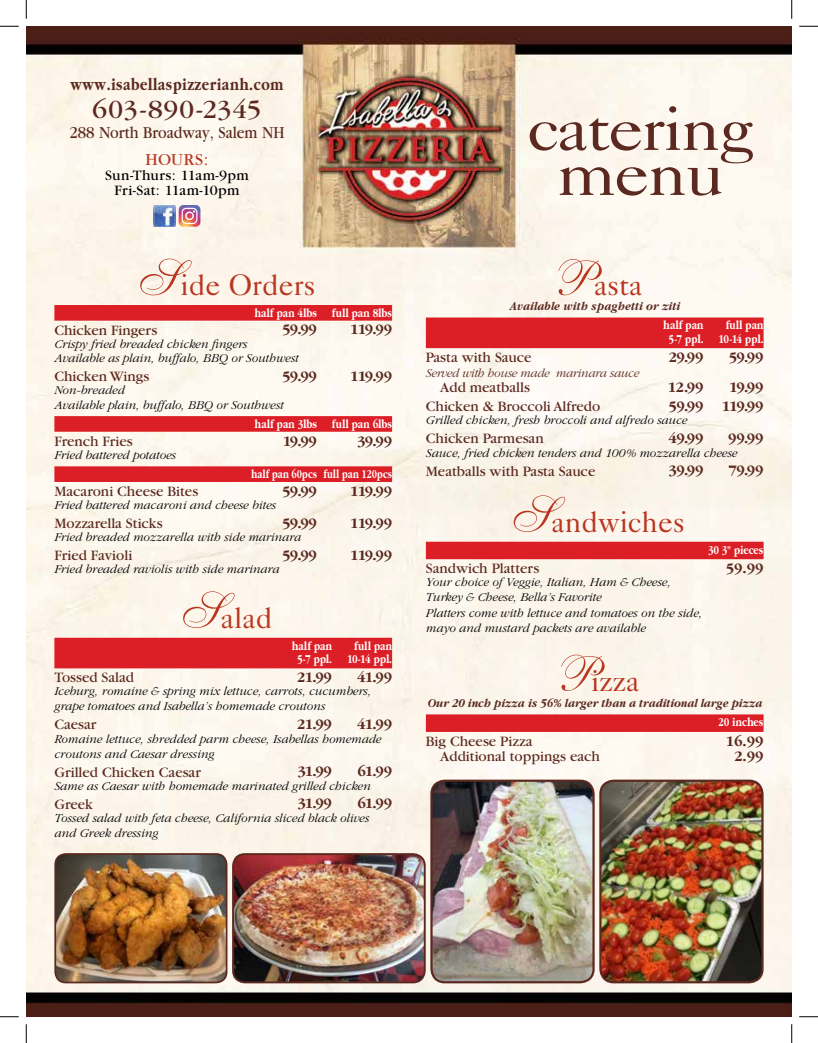
<style>
.page{position:relative;width:818px;height:1043px;background:#fff}
.page>*{position:absolute;margin:0;border:0;box-sizing:border-box;transform-origin:0 0}
.t1{font:62.5px/45px "Caslon Five Forty";letter-spacing:-.03em;color:#5b291f;text-align:center;scale:1.14 1}
.t2{font:30px "Caslon Five Forty";color:#b83620}
.t3{font:27.5px "Garamond";letter-spacing:.03em;color:#5b291f}
.t4{font:700 17.5px "Garamond";letter-spacing:.04em;color:#5b291f;scale:.8 1}
.t5{font:17.5px "Garamond";color:#5b291f;scale:.9 1}
.t6{font:17.5px "Garamond";letter-spacing:.02em;color:#b83620}
.t7{font:15px "Garamond";color:#5b291f}
.t8{font:700 15px "Garamond";letter-spacing:-.015em;color:#5b291f}
.t9{font:15px/15px "Garamond";letter-spacing:.01em;color:#000;text-align:center}
.t10{font:italic 300 12.5px/15.2px "Garamond";color:#000}
.t11{font:700 12.5px/13.8px "Garamond";letter-spacing:.01em;color:#fff;text-align:center;scale:.8 1}
.t12{font:italic 700 12.5px "Garamond";color:#5b291f;scale:.9 1}
.t13{font:italic 300 12.5px "Garamond";letter-spacing:-.02em;color:#5b291f}
.t14{font:700 12.5px "Garamond";letter-spacing:.01em;color:#fff;scale:.75 1}
.s1{font-family:"Shelley Allegro Script";font-size:50px}
</style>
<div class="page">
<img style="left:26px;top:26px;width:765px;height:990px">
<svg style="left:54px;top:305px;width:338px;height:177px;fill:#fcf7ec"></svg>
<div style="left:426px;top:541px;width:337px;height:18px;background:#dc1f26"></div>
<div style="left:54px;top:637px;width:338px;height:31px;background:#dc1f26"></div>
<div style="left:426px;top:317px;width:337px;height:31px;background:#dc1f26"></div>
<img style="left:55px;top:854px;width:171px;height:128px">
<div style="left:54px;top:853px;width:173px;height:130px;border:2px solid #5b291f;border-radius:11px"></div>
<img style="left:431px;top:780px;width:162px;height:202px">
<div style="left:430px;top:779px;width:164px;height:204px;border:2px solid #5b291f;border-radius:13px"></div>
<img style="left:600px;top:780px;width:162px;height:202px">
<div style="left:599px;top:779px;width:164px;height:204px;border:2px solid #5b291f;border-radius:13px"></div>
<img style="left:233px;top:854px;width:191px;height:128px">
<div style="left:232px;top:853px;width:193px;height:130px;border:2px solid #5b291f;border-radius:12px"></div>
<svg style="left:426px;top:714px;width:337px;height:18px;background:#dc242b"></svg>
<svg style="left:179px;top:205px;width:21px;height:22px"></svg>
<img style="left:153px;top:205px;width:22px;height:22px">
<svg style="left:0;top:25px;width:19px;height:2px"></svg>
<svg style="left:799px;top:25px;width:19px;height:2px"></svg>
<svg style="left:0;top:1016px;width:19px;height:1px"></svg>
<svg style="left:799px;top:1016px;width:19px;height:1px"></svg>
<svg style="left:25px;top:0;width:2px;height:19px"></svg>
<svg style="left:25px;top:1024px;width:2px;height:18px"></svg>
<svg style="left:791px;top:0;width:1px;height:19px"></svg>
<svg style="left:791px;top:1024px;width:1px;height:18px"></svg>
<h3 class="t4" style="left:71px;top:75px;width:267px">www.isabellaspizzerianh.com</h3>
<h3 class="t3" style="left:93px;top:95px;width:170px">603-890-2345</h3>
<h3 class="t5" style="left:69px;top:123px;width:241px">288 North Broadway, Salem NH</h3>
<h3 class="t6" style="left:146px;top:150px;width:64px">HOURS:</h3>
<p class="t9" style="left:105px;top:168px;width:145px">Sun-Thurs: 11am-9pm<br>Fri-Sat: 11am-10pm</p>
<h2 class="t2" style="left:131px;top:266px;width:186px"><span class="s1">S</span> ide Orders</h2>
<p class="t11" style="left:254px;top:306px;width:174px">half pan 4lbs full pan 8lbs</p>
<p class="t7" style="left:54px;top:322px;width:104px">Chicken Fingers</p>
<p class="t8" style="left:282px;top:322px;width:36px">59.99</p>
<p class="t8" style="left:350px;top:322px;width:43px">119.99</p>
<p class="t10" style="left:54px;top:337px;width:246px;line-height:14.4px">Crispy fried breaded chicken fingers<br>Available as plain, buffalo, BBQ or Southwest</p>
<p class="t7" style="left:54px;top:368px;width:96px">Chicken Wings</p>
<p class="t8" style="left:282px;top:368px;width:36px">59.99</p>
<p class="t8" style="left:350px;top:368px;width:43px">119.99</p>
<p class="t10" style="left:54px;top:383px;width:231px;line-height:14.4px">Non-breaded<br>Available plain, buffalo, BBQ or Southwest</p>
<p class="t11" style="left:254px;top:417px;width:173px">half pan 3lbs full pan 6lbs</p>
<p class="t7" style="left:54px;top:433px;width:80px">French Fries</p>
<p class="t8" style="left:283px;top:433px;width:36px">19.99</p>
<p class="t8" style="left:357px;top:433px;width:36px">39.99</p>
<p class="t10" style="left:54px;top:447px;width:123px">Fried battered potatoes</p>
<p class="t14" style="left:251px;top:467px;width:189px">half pan 60pcs full pan 120pcs</p>
<p class="t7" style="left:54px;top:483px;width:145px">Macaroni Cheese Bites</p>
<p class="t8" style="left:282px;top:483px;width:36px">59.99</p>
<p class="t8" style="left:350px;top:483px;width:43px">119.99</p>
<p class="t10" style="left:54px;top:498px;width:223px">Fried battered macaroni and cheese bites</p>
<p class="t7" style="left:54px;top:515px;width:110px">Mozzarella Sticks</p>
<p class="t8" style="left:282px;top:515px;width:36px">59.99</p>
<p class="t8" style="left:350px;top:515px;width:43px">119.99</p>
<p class="t10" style="left:54px;top:530px;width:248px">Fried breaded mozzarella with side marinara</p>
<p class="t7" style="left:54px;top:547px;width:79px">Fried Favioli</p>
<p class="t8" style="left:282px;top:547px;width:36px">59.99</p>
<p class="t8" style="left:350px;top:547px;width:43px">119.99</p>
<p class="t10" style="left:54px;top:562px;width:226px">Fried breaded raviolis with side marinara</p>
<h2 class="t2" style="left:174px;top:599px;width:100px"><span class="s1">S</span> alad</h2>
<p class="t11" style="left:292px;top:639px;width:52px">half pan<br>5-7 ppl.</p>
<p class="t11" style="left:347px;top:639px;width:58px">full pan<br>10-14 ppl.</p>
<p class="t7" style="left:54px;top:670px;width:81px">Tossed Salad</p>
<p class="t8" style="left:297px;top:669px;width:37px">21.99</p>
<p class="t8" style="left:357px;top:669px;width:37px">41.99</p>
<p class="t10" style="left:54px;top:684px;width:318px">Iceburg, romaine &amp; spring mix lettuce, carrots, cucumbers, grape tomatoes and Isabella’s homemade croutons</p>
<p class="t7" style="left:54px;top:717px;width:43px">Caesar</p>
<p class="t8" style="left:297px;top:716px;width:37px">21.99</p>
<p class="t8" style="left:357px;top:716px;width:37px">41.99</p>
<p class="t10" style="left:54px;top:731px;width:328px">Romaine lettuce, shredded parm cheese, Isabellas homemade croutons and Caesar dressing</p>
<p class="t7" style="left:54px;top:764px;width:148px">Grilled Chicken Caesar</p>
<p class="t8" style="left:297px;top:763px;width:36px">31.99</p>
<p class="t8" style="left:357px;top:763px;width:36px">61.99</p>
<p class="t10" style="left:54px;top:778px;width:318px">Same as Caesar with homemade marinated grilled chicken</p>
<p class="t7" style="left:54px;top:796px;width:40px">Greek</p>
<p class="t8" style="left:297px;top:795px;width:36px">31.99</p>
<p class="t8" style="left:357px;top:795px;width:36px">61.99</p>
<p class="t10" style="left:54px;top:810px;width:316px">Tossed salad with feta cheese, California sliced black olives and Greek dressing</p>
<h1 class="t1" style="left:527px;top:105px;width:200px">catering menu</h1>
<h2 class="t2" style="left:547px;top:266px;width:97px"><span class="s1">P</span> asta</h2>
<p class="t12" style="left:509px;top:299px;width:191px">Available with spaghetti or ziti</p>
<p class="t7" style="left:426px;top:349px;width:107px">Pasta with Sauce</p>
<p class="t13" style="left:426px;top:367px;width:215px">Served with house made marinara sauce</p>
<p class="t11" style="left:663px;top:319px;width:52px">half pan<br>5-7 ppl.</p>
<p class="t11" style="left:718px;top:319px;width:58px">full pan<br>10-14 ppl.</p>
<p class="t8" style="left:668px;top:349px;width:37px">29.99</p>
<p class="t8" style="left:728px;top:349px;width:36px">59.99</p>
<p class="t7" style="left:440px;top:380px;width:91px">Add meatballs</p>
<p class="t8" style="left:667px;top:379px;width:37px">12.99</p>
<p class="t8" style="left:729px;top:379px;width:36px">19.99</p>
<p class="t7" style="left:426px;top:399px;width:176px">Chicken &amp; Broccoli Alfredo</p>
<p class="t8" style="left:668px;top:398px;width:96px">59.99 119.99</p>
<p class="t10" style="left:426px;top:413px;width:263px">Grilled chicken, fresh broccoli and alfredo sauce</p>
<p class="t7" style="left:426px;top:431px;width:119px">Chicken Parmesan</p>
<p class="t8" style="left:668px;top:430px;width:36px">49.99</p>
<p class="t8" style="left:728px;top:430px;width:37px">99.99</p>
<p class="t10" style="left:426px;top:445px;width:313px">Sauce, fried chicken tenders and 100% mozzarella cheese</p>
<p class="t7" style="left:426px;top:463px;width:171px">Meatballs with Pasta Sauce</p>
<p class="t8" style="left:668px;top:462px;width:36px">39.99</p>
<p class="t8" style="left:728px;top:462px;width:37px">79.99</p>
<h2 class="t2" style="left:504px;top:503px;width:182px"><span class="s1">S</span> andwiches</h2>
<p class="t11" style="left:708px;top:543px;width:71px">30 3" pieces</p>
<p class="t7" style="left:426px;top:560px;width:115px">Sandwich Platters</p>
<p class="t8" style="left:725px;top:560px;width:39px">59.99</p>
<p class="t10" style="left:426px;top:575px;width:278px">Your choice of Veggie, Italian, Ham &amp; Cheese, Turkey &amp; Cheese, Bella’s Favorite<br>Platters come with lettuce and tomatoes on the side, mayo and mustard packets are available</p>
<h2 class="t2" style="left:550px;top:662px;width:91px"><span class="s1">P</span>izza</h2>
<p class="t12" style="left:427px;top:696px;width:373px">Our 20 inch pizza is 56% larger than a traditional large pizza</p>
<p class="t11" style="left:718px;top:715px;width:58px">20 inches</p>
<p class="t7" style="left:426px;top:733px;width:108px">Big Cheese Pizza</p>
<p class="t8" style="left:725px;top:733px;width:39px">16.99</p>
<p class="t7" style="left:440px;top:748px;width:161px">Additional toppings each</p>
<p class="t8" style="left:734px;top:748px;width:31px">2.99</p>
</div>
